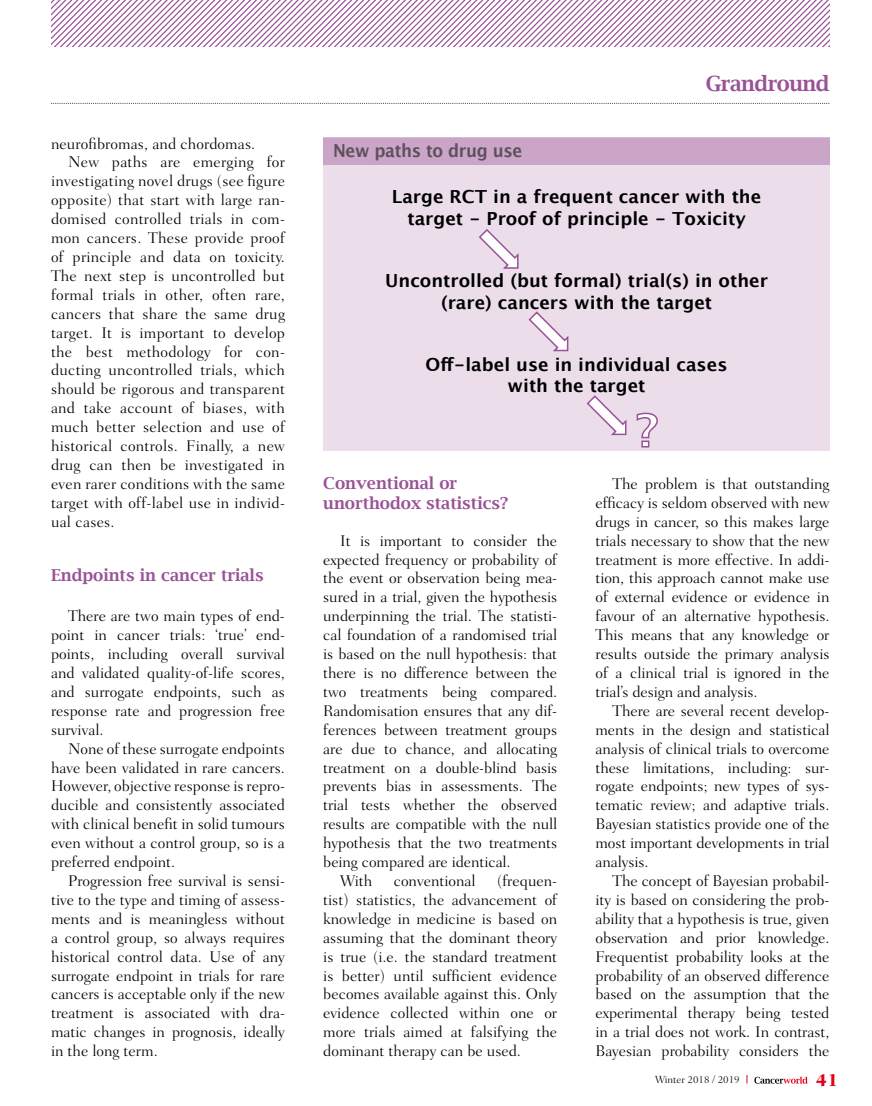
<style>
.page{position:relative;width:872px;height:1106px;background:#fff}
.page>*{position:absolute;margin:0;border:0;box-sizing:border-box;transform-origin:0 0}
.t1{font:600 21px "Lucida Bright";letter-spacing:-.025em;color:#995297}
.t2{font:700 18px/21.6px "Lucida Grande";color:#000;text-align:center}
.t3{font:700 18px "Lucida Grande";letter-spacing:-.02em;color:#50514f;scale:.93 1}
.t4{font:800 18px "Fairfield LH";color:#e2001a}
.t5{font:600 16.5px/19.8px "Lucida Bright";color:#995297}
.t6{font:300 15.75px/18.9px "Fairfield LH";color:#000;text-align:justify}
.t7{font:300 10.5px "Fairfield LH";color:#000}
</style>
<div class="page">
<svg style="left:754px;top:1076px;width:53px;height:7px"></svg>
<div style="left:323px;top:137px;width:506px;height:27px;background:#d6bad5"></div>
<svg style="left:323px;top:138px;width:506px;height:313px;background:#e8d7e6"></svg>
<svg style="left:636px;top:412px;width:22px;height:36px"></svg>
<svg style="left:477px;top:228px;width:42px;height:41px"></svg>
<svg style="left:527px;top:310px;width:42px;height:42px"></svg>
<svg style="left:585px;top:394px;width:42px;height:42px"></svg>
<svg style="left:51px;top:0;width:778px;height:47px"></svg>
<svg style="left:51px;top:103px;width:778px;height:1px"></svg>
<p class="t6" style="left:51px;top:134px;width:206px">neurofibromas, and chordomas.</p>
<p class="t6" style="left:68px;top:153px;width:218px">New paths are emerging for</p>
<p class="t6" style="left:51px;top:172px;width:235px">investigating novel drugs (see figure</p>
<p class="t6" style="left:51px;top:191px;width:235px">opposite) that start with large ran-</p>
<p class="t6" style="left:51px;top:210px;width:235px">domised controlled trials in com-</p>
<p class="t6" style="left:51px;top:228px;width:235px">mon cancers. These provide proof</p>
<p class="t6" style="left:51px;top:247px;width:235px">of principle and data on toxicity.</p>
<p class="t6" style="left:51px;top:266px;width:235px">The next step is uncontrolled but</p>
<p class="t6" style="left:51px;top:285px;width:235px">formal trials in other, often rare,</p>
<p class="t6" style="left:51px;top:304px;width:235px">cancers that share the same drug</p>
<p class="t6" style="left:51px;top:323px;width:235px">target. It is important to develop</p>
<p class="t6" style="left:51px;top:342px;width:235px">the best methodology for con-</p>
<p class="t6" style="left:51px;top:361px;width:235px">ducting uncontrolled trials, which</p>
<p class="t6" style="left:51px;top:380px;width:235px">should be rigorous and transparent</p>
<p class="t6" style="left:51px;top:399px;width:235px">and take account of biases, with</p>
<p class="t6" style="left:51px;top:417px;width:235px">much better selection and use of</p>
<p class="t6" style="left:51px;top:436px;width:235px">historical controls. Finally, a new</p>
<p class="t6" style="left:51px;top:455px;width:235px">drug can then be investigated in</p>
<p class="t6" style="left:51px;top:474px;width:235px">even rarer conditions with the same</p>
<p class="t6" style="left:51px;top:493px;width:235px">target with off-label use in individ-</p>
<p class="t6" style="left:51px;top:512px;width:65px">ual cases.</p>
<p class="t5" style="left:51px;top:564px;width:214px">Endpoints in cancer trials</p>
<p class="t6" style="left:51px;top:606px;width:235px;text-indent:17px">There are two main types of end&shy;point in cancer trials: ‘true’ end&shy;points, including overall survival and validated quality-of-life scores, and surrogate endpoints, such as response rate and progression free survival.</p>
<p class="t6" style="left:51px;top:739px;width:235px;text-indent:17px">None of these surrogate endpoints have been validated in rare cancers.<br>However, objective response is repro&shy;ducible and consistently associated with clinical benefit in solid tumours even without a control group, so is a preferred endpoint.</p>
<p class="t6" style="left:51px;top:871px;width:235px;text-indent:17px">Progression free survival is sensi&shy;tive to the type and timing of assess&shy;ments and is meaningless without a control group, so always requires historical control data. Use of any surrogate endpoint in trials for rare cancers is acceptable only if the new treatment is associated with dra&shy;matic changes in prognosis, ideally in the long term.</p>
<h1 class="t1" style="left:705px;top:71px;width:125px">Grandround</h1>
<p class="t3" style="left:333px;top:136px;width:205px">New paths to drug use</p>
<p class="t2" style="left:392px;top:186px;width:371px">Large RCT in a frequent cancer with the target - Proof of principle - Toxicity</p>
<p class="t2" style="left:385px;top:270px;width:384px">Uncontrolled (but formal) trial(s) in other (rare) cancers with the target</p>
<p class="t2" style="left:425px;top:353px;width:303px">Off-label use in individual cases with the target</p>
<p class="t5" style="left:323px;top:473px;width:187px">Conventional or unorthodox statistics?</p>
<p class="t6" style="left:340px;top:531px;width:218px">It is important to consider the</p>
<p class="t6" style="left:323px;top:550px;width:235px">expected frequency or probability of</p>
<p class="t6" style="left:323px;top:569px;width:235px">the event or observation being mea-</p>
<p class="t6" style="left:323px;top:588px;width:235px">sured in a trial, given the hypothesis</p>
<p class="t6" style="left:323px;top:606px;width:235px">underpinning the trial. The statisti-</p>
<p class="t6" style="left:323px;top:625px;width:235px">cal foundation of a randomised trial</p>
<p class="t6" style="left:323px;top:644px;width:235px">is based on the null hypothesis: that</p>
<p class="t6" style="left:323px;top:663px;width:235px">there is no difference between the</p>
<p class="t6" style="left:323px;top:682px;width:235px">two treatments being compared.</p>
<p class="t6" style="left:323px;top:701px;width:235px">Randomisation ensures that any dif-</p>
<p class="t6" style="left:323px;top:720px;width:235px">ferences between treatment groups</p>
<p class="t6" style="left:323px;top:739px;width:235px">are due to chance, and allocating</p>
<p class="t6" style="left:323px;top:758px;width:235px">treatment on a double-blind basis</p>
<p class="t6" style="left:323px;top:777px;width:235px">prevents bias in assessments. The</p>
<p class="t6" style="left:323px;top:795px;width:235px">trial tests whether the observed</p>
<p class="t6" style="left:323px;top:814px;width:235px">results are compatible with the null</p>
<p class="t6" style="left:323px;top:833px;width:235px">hypothesis that the two treatments</p>
<p class="t6" style="left:323px;top:852px;width:189px">being compared are identical.</p>
<p class="t6" style="left:340px;top:871px;width:34px">With</p>
<p class="t6" style="left:394px;top:871px;width:83px">conventional</p>
<p class="t6" style="left:323px;top:871px;width:235px;text-indent:174px">(frequen&shy;tist) statistics, the advancement of knowledge in medicine is based on assuming that the dominant theory is true (i.e. the standard treatment is better) until sufficient evidence becomes available against this. Only evidence collected within one or more trials aimed at falsifying the dominant therapy can be used.</p>
<p class="t6" style="left:595px;top:474px;width:235px;text-indent:17px">The problem is that outstanding efficacy is seldom observed with new drugs in cancer, so this makes large trials necessary to show that the new treatment is more effective. In addi&shy;tion, this approach cannot make use of external evidence or evidence in favour of an alternative hypothesis.<br>This means that any knowledge or results outside the primary analysis of a clinical trial is ignored in the trial’s design and analysis.</p>
<p class="t6" style="left:595px;top:701px;width:235px;text-indent:17px">There are several recent develop&shy;ments in the design and statistical analysis of clinical trials to overcome these limitations, including: sur&shy;rogate endpoints; new types of sys&shy;tematic review; and adaptive trials.<br>Bayesian statistics provide one of the most important developments in trial analysis.</p>
<p class="t6" style="left:595px;top:871px;width:235px;text-indent:17px">The concept of Bayesian probabil&shy;ity is based on considering the prob&shy;ability that a hypothesis is true, given observation and prior knowledge.<br>Frequentist probability looks at the probability of an observed difference based on the assumption that the experimental therapy being tested in a trial does not work. In contrast, Bayesian probability considers the</p>
<p class="t7" style="left:655px;top:1073px;width:86px">Winter 2018 / 2019</p>
<p class="t4" style="left:815px;top:1069px;width:24px">41</p>
</div>
